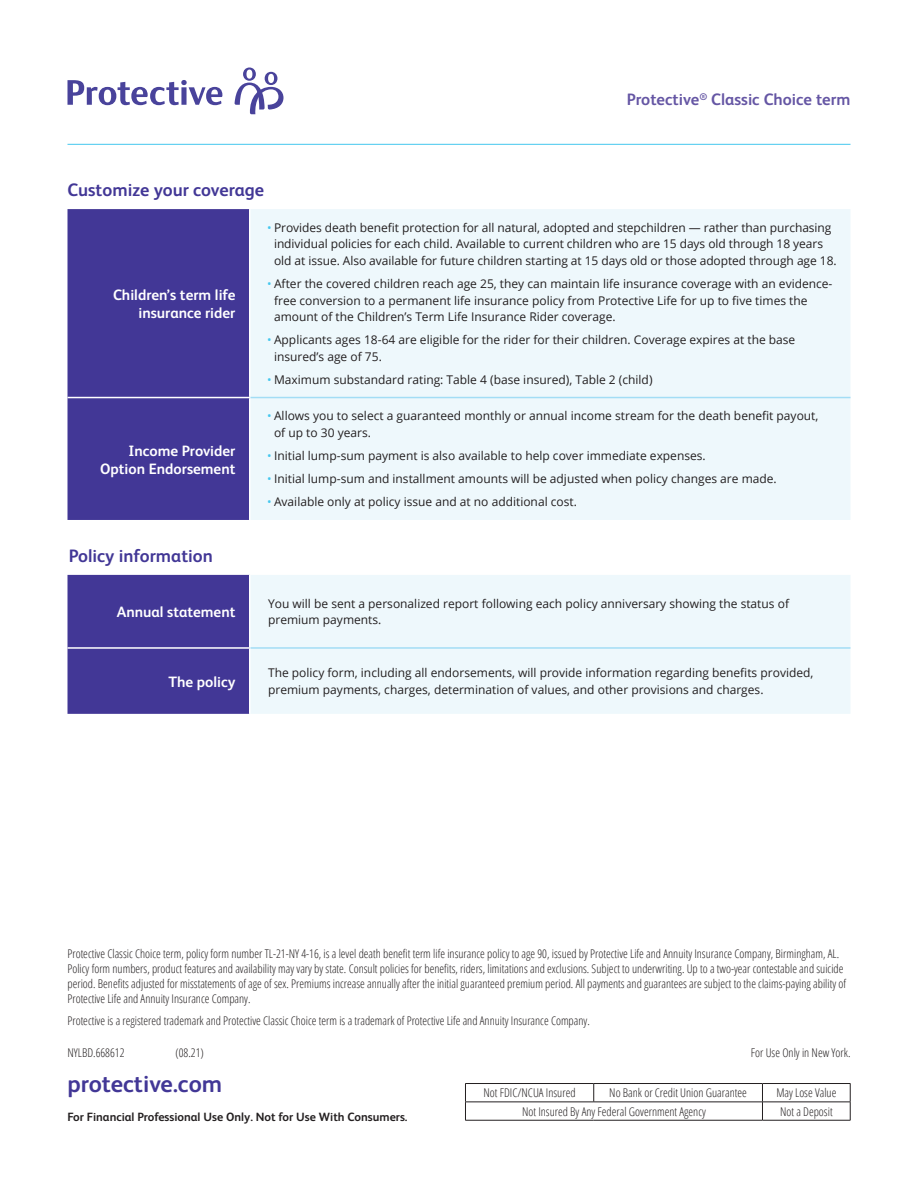
<style>
.page{position:relative;width:918px;height:1188px;background:#fff}
.page>*{position:absolute;margin:0;border:0;box-sizing:border-box;transform-origin:0 0}
.t1{font:700 24px "FS Albert";color:#423796}
.t2{font:700 18px "FS Albert Pro";color:#423796}
.t3{font:700 16.5px "FS Albert Pro";color:#6556a4}
.t4{font:700 15px/18px "FS Albert Pro";color:#fff;text-align:right}
.t5{font:12px/16.5px "Open Sans";color:#231f20}
.t6{font:300 12px/15px "Open Sans Condensed";color:#231f20}
.t7{font:700 12px "FS Albert";color:#231f20}
.s1{color:#44c7ee}
</style>
<div class="page">
<hr style="left:465px;top:1083px;width:129px;height:1px;background:#231f20">
<hr style="left:594px;top:1083px;width:168px;height:1px;background:#231f20">
<svg style="left:593px;top:1084px;width:1px;height:18px"></svg>
<hr style="left:762px;top:1083px;width:89px;height:1px;background:#231f20">
<hr style="left:465px;top:1102px;width:129px;height:1px;background:#231f20">
<svg style="left:465px;top:1084px;width:1px;height:36px"></svg>
<hr style="left:594px;top:1102px;width:168px;height:1px;background:#231f20">
<hr style="left:762px;top:1102px;width:89px;height:1px;background:#231f20">
<svg style="left:762px;top:1084px;width:1px;height:36px"></svg>
<svg style="left:850px;top:1084px;width:1px;height:36px"></svg>
<hr style="left:465px;top:1120px;width:129px;height:1px;background:#231f20">
<hr style="left:594px;top:1120px;width:168px;height:1px;background:#231f20">
<hr style="left:762px;top:1120px;width:89px;height:1px;background:#231f20">
<svg style="left:234px;top:67px;width:50px;height:47px"></svg>
<svg style="left:67px;top:80px;width:155px;height:25px"></svg>
<hr style="left:68px;top:144px;width:782px;height:1px;background:#44c7ee">
<div style="left:68px;top:209px;width:181px;height:311px;background:#423796"></div>
<div style="left:250px;top:209px;width:600px;height:311px;background:#eef8fc"></div>
<hr style="left:68px;top:397px;width:182px;height:1px;background:#fff">
<hr style="left:250px;top:397px;width:600px;height:1px;background:#a3ddf5">
<div style="left:68px;top:575px;width:181px;height:139px;background:#423796"></div>
<div style="left:251px;top:575px;width:599px;height:139px;background:#eef8fc"></div>
<hr style="left:68px;top:647px;width:182px;height:2px;background:#fff">
<hr style="left:250px;top:647px;width:600px;height:2px;background:#a3ddf5">
<h2 class="t2" style="left:68px;top:177px;width:198px">Customize your coverage</h2>
<h3 class="t3" style="left:627px;top:88px;width:225px">Protective<sup>®</sup> Classic Choice term</h3>
<p class="t4" style="left:113px;top:285px;width:124px">Children’s term life insurance rider</p>
<p class="t4" style="left:100px;top:441px;width:137px">Income Provider<br>Option Endorsement</p>
<h2 class="t2" style="left:69px;top:543px;width:146px">Policy information</h2>
<p class="t5" style="left:267px;top:219px;width:571px;text-align:center"><span class="s1">•</span> Provides death benefit protection for all natural, adopted and stepchildren — rather than purchasing individual policies for each child. Available to current children who are 15 days old through 18 years old at issue. Also available for future children starting at 15 days old or those adopted through age 18.</p>
<p class="t5" style="left:274px;top:275px;width:560px;text-indent:-7px"><span class="s1">•</span> After the covered children reach age 25, they can maintain life insurance coverage with an evidence&shy;free conversion to a permanent life insurance policy from Protective Life for up to five times the amount of the Children’s Term Life Insurance Rider coverage.</p>
<p class="t5" style="left:274px;top:331px;width:523px;text-indent:-7px"><span class="s1">•</span> Applicants ages 18-64 are eligible for the rider for their children. Coverage expires at the base insured’s age of 75.</p>
<p class="t5" style="left:267px;top:371px;width:387px"><span class="s1">•</span> Maximum substandard rating: Table 4 (base insured), Table 2 (child)</p>
<p class="t5" style="left:274px;top:407px;width:546px;text-indent:-7px"><span class="s1">•</span> Allows you to select a guaranteed monthly or annual income stream for the death benefit payout, of up to 30 years.</p>
<p class="t5" style="left:267px;top:447px;width:440px"><span class="s1">•</span> Initial lump-sum payment is also available to help cover immediate expenses.</p>
<p class="t5" style="left:267px;top:470px;width:511px"><span class="s1">•</span> Initial lump-sum and installment amounts will be adjusted when policy changes are made.</p>
<p class="t5" style="left:267px;top:494px;width:311px"><span class="s1">•</span> Available only at policy issue and at no additional cost.</p>
<p class="t4" style="left:117px;top:602px;width:120px">Annual statement</p>
<p class="t5" style="left:268px;top:595px;width:522px">You will be sent a personalized report following each policy anniversary showing the status of premium payments.</p>
<p class="t4" style="left:168px;top:672px;width:69px">The policy</p>
<p class="t5" style="left:268px;top:664px;width:547px">The policy form, including all endorsements, will provide information regarding benefits provided, premium payments, charges, determination of values, and other provisions and charges.</p>
<p class="t6" style="left:68px;top:946px;width:780px">Protective Classic Choice term, policy form number TL-21-NY 4-16, is a level death benefit term life insurance policy to age 90, issued by Protective Life and Annuity Insurance Company, Birmingham, AL.<br>Policy form numbers, product features and availability may vary by state. Consult policies for benefits, riders, limitations and exclusions. Subject to underwriting. Up to a two-year contestable and suicide period. Benefits adjusted for misstatements of age of sex. Premiums increase annually after the initial guaranteed premium period. All payments and guarantees are subject to the claims-paying ability of Protective Life and Annuity Insurance Company.</p>
<p class="t6" style="left:68px;top:1013px;width:524px">Protective is a registered trademark and Protective Classic Choice term is a trademark of Protective Life and Annuity Insurance Company.</p>
<p class="t6" style="left:68px;top:1045px;width:58px">NYLBD.668612</p>
<p class="t6" style="left:176px;top:1045px;width:30px">(08.21)</p>
<p class="t6" style="left:751px;top:1045px;width:101px">For Use Only in New York.</p>
<h1 class="t1" style="left:68px;top:1067px;width:156px">protective.com</h1>
<p class="t7" style="left:68px;top:1108px;width:342px">For Financial Professional Use Only. Not for Use With Consumers.</p>
<p class="t6" style="left:484px;top:1085px;width:94px">Not FDIC/NCUA Insured</p>
<p class="t6" style="left:609px;top:1085px;width:139px">No Bank or Credit Union Guarantee</p>
<p class="t6" style="left:776px;top:1085px;width:62px">May Lose Value</p>
<p class="t6" style="left:522px;top:1103px;width:185px">Not Insured By Any Federal Government Agency</p>
<p class="t6" style="left:780px;top:1103px;width:54px">Not a Deposit</p>
</div>
